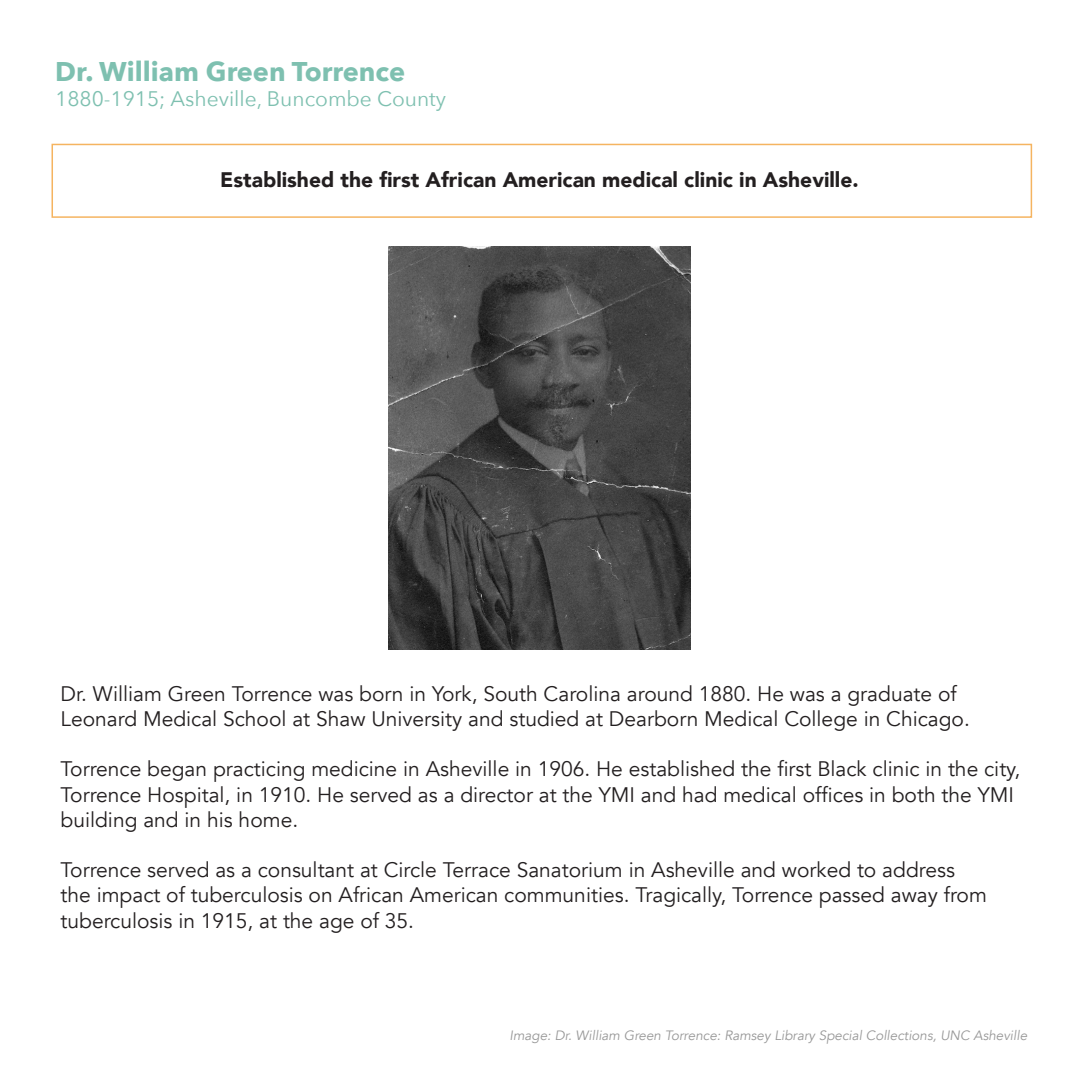
<style>
.page{position:relative;width:1080px;height:1080px;background:#fff}
.page>*{position:absolute;margin:0;border:0;box-sizing:border-box;transform-origin:0 0}
.t1{font:700 27px "Avenir Next";color:#7ec0b0}
.t2{font:21px/25.2px "Avenir";color:#231f20}
.t3{font:900 21px "Avenir";color:#231f20}
.t4{font:21px "Avenir Next";color:#7ec0b0}
.t5{font:italic 13.5px "Avenir";color:#989898}
</style>
<div class="page">
<div style="left:52px;top:144px;width:980px;height:74px;background:#fff;border:2px solid #f5b460"></div>
<img style="left:388px;top:246px;width:303px;height:403px">
<p class="t1" style="left:55px;top:48px;width:352px">Dr. William Green Torrence</p>
<p class="t4" style="left:55px;top:81px;width:393px">1880-1915; Asheville, Buncombe County</p>
<p class="t3" style="left:220px;top:161px;width:640px">Established the first African American medical clinic in Asheville.</p>
<p class="t2" style="left:61px;top:681px;width:911px">Dr. William Green Torrence was born in York, South Carolina around 1880. He was a graduate of<br>Leonard Medical School at Shaw University and studied at Dearborn Medical College in Chicago.</p>
<p class="t2" style="left:61px;top:757px;width:961px">Torrence began practicing medicine in Asheville in 1906. He established the first Black clinic in the city,<br>Torrence Hospital, in 1910. He served as a director at the YMI and had medical offices in both the YMI building and in his home.</p>
<p class="t2" style="left:61px;top:858px;width:928px">Torrence served as a consultant at Circle Terrace Sanatorium in Asheville and worked to address the impact of tuberculosis on African American communities. Tragically, Torrence passed away from tuberculosis in 1915, at the age of 35.</p>
<p class="t5" style="left:510px;top:1027px;width:519px">Image: Dr. William Green Torrence: Ramsey Library Special Collections, UNC Asheville</p>
</div>
